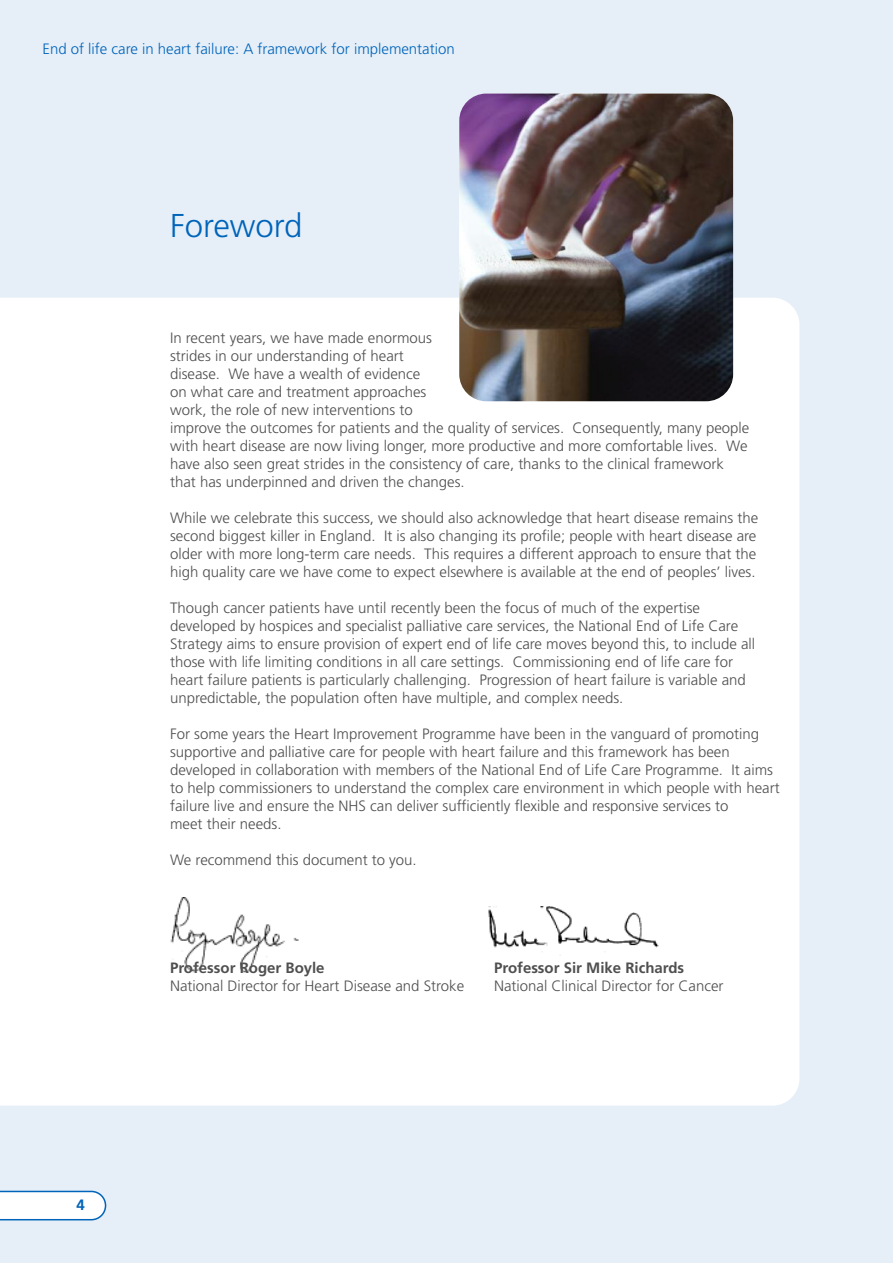
<style>
.page{position:relative;width:893px;height:1263px;background:#e6eff8}
.page>*{position:absolute;margin:0;border:0;box-sizing:border-box;transform-origin:0 0}
.t1{font:300 33px "Frutiger";color:#0064ba}
.t2{font:300 15px/18px "Frutiger";color:#4f4f50}
.t3{font:300 15px "Frutiger";color:#0064ba}
.t4{font:700 15px "Frutiger";color:#4f4f50}
.t5{font:700 15px "Frutiger";color:#0064ba}
</style>
<div class="page">
<div style="left:0;top:298px;width:799px;height:808px;background:#fff"></div>
<svg style="left:0;top:1191px;width:106px;height:29px;background:#e7f0f8"></svg>
<img style="left:481px;top:906px;width:187px;height:49px">
<img style="left:168px;top:898px;width:131px;height:77px">
<img style="left:459px;top:94px;width:274px;height:307px;border-radius:27px">
<p class="t3" style="left:43px;top:43px;width:414px">End of life care in heart failure: A framework for implementation</p>
<h1 class="t1" style="left:170px;top:213px;width:134px">Foreword</h1>
<p class="t2" style="left:170px;top:330px;width:581px">In recent years, we have made enormous<br>strides in our understanding of heart<br>disease. We have a wealth of evidence<br>on what care and treatment approaches<br>work, the role of new interventions to<br>improve the outcomes for patients and the quality of services. Consequently, many people with heart disease are now living longer, more productive and more comfortable lives. We have also seen great strides in the consistency of care, thanks to the clinical framework that has underpinned and driven the changes.</p>
<p class="t2" style="left:170px;top:510px;width:590px">While we celebrate this success, we should also acknowledge that heart disease remains the second biggest killer in England. It is also changing its profile; people with heart disease are older with more long-term care needs. This requires a different approach to ensure that the high quality care we have come to expect elsewhere is available at the end of peoples’ lives.</p>
<p class="t2" style="left:170px;top:600px;width:587px">Though cancer patients have until recently been the focus of much of the expertise developed by hospices and specialist palliative care services, the National End of Life Care Strategy aims to ensure provision of expert end of life care moves beyond this, to include all those with life limiting conditions in all care settings. Commissioning end of life care for heart failure patients is particularly challenging. Progression of heart failure is variable and unpredictable, the population often have multiple, and complex needs.</p>
<p class="t2" style="left:170px;top:726px;width:611px">For some years the Heart Improvement Programme have been in the vanguard of promoting supportive and palliative care for people with heart failure and this framework has been developed in collaboration with members of the National End of Life Care Programme. It aims to help commissioners to understand the complex care environment in which people with heart failure live and ensure the NHS can deliver sufficiently flexible and responsive services to<br>meet their needs.</p>
<p class="t2" style="left:170px;top:852px;width:248px">We recommend this document to you.</p>
<p class="t5" style="left:77px;top:1199px;width:10px">4</p>
<p class="t4" style="left:170px;top:962px;width:156px">Professor Roger Boyle</p>
<p class="t4" style="left:494px;top:962px;width:192px">Professor Sir Mike Richards</p>
<p class="t2" style="left:170px;top:978px;width:296px">National Director for Heart Disease and Stroke</p>
<p class="t2" style="left:494px;top:978px;width:231px">National Clinical Director for Cancer</p>
</div>
